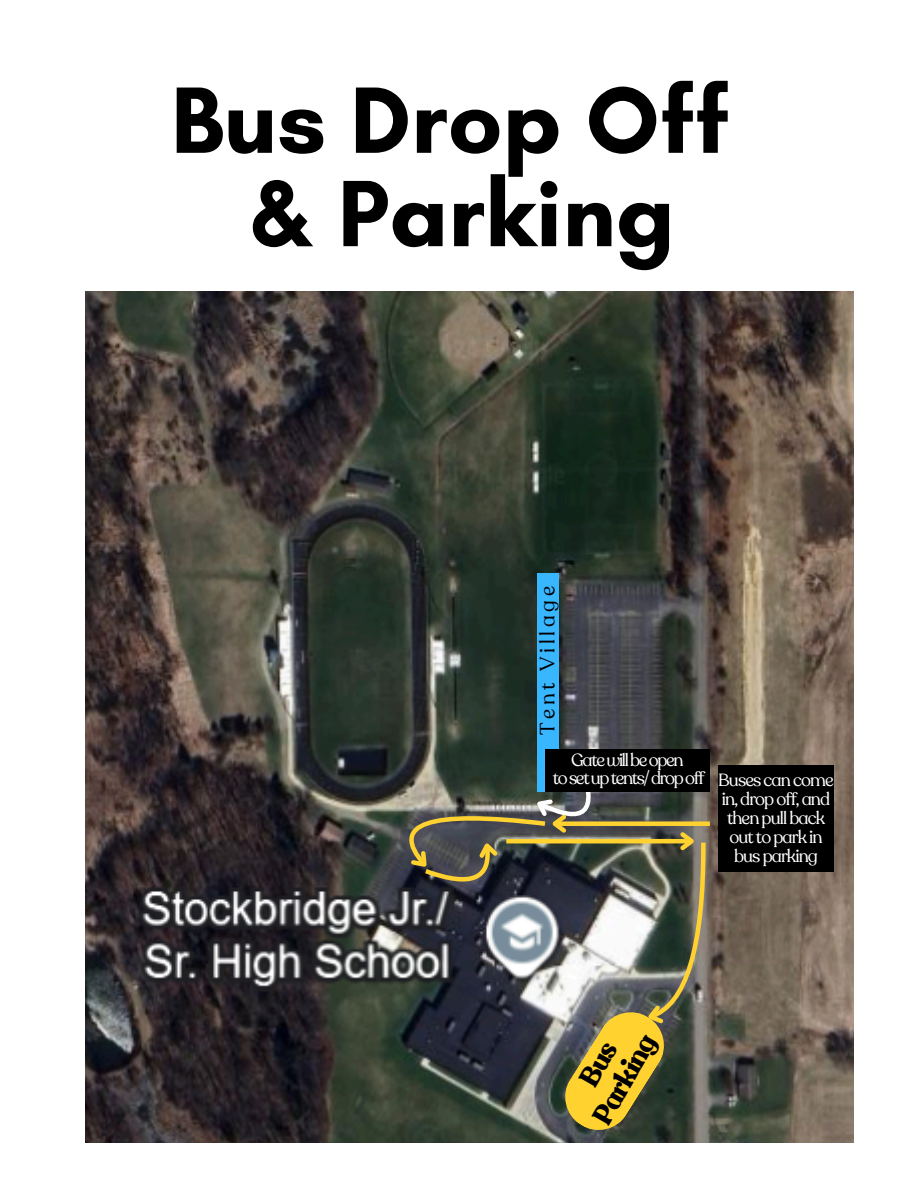
<style>
.page{position:relative;width:918px;height:1188px;background:#fff}
.page>*{position:absolute;margin:0;border:0;box-sizing:border-box;transform-origin:0 0}
.t1{font:700 96px/93.3px "Glacial Indifference";color:#000;text-align:center}
.t2{font:700 28.2px/30.5px "Recoleta Alt";color:#000;text-align:center}
.t3{font:20.7px "Recoleta Alt";letter-spacing:.175em;color:#000}
.t4{font:17.7px/18.9px "Recoleta Alt";letter-spacing:-.05em;color:#fff;text-align:center}
.t5{font:17.7px "Recoleta Alt";letter-spacing:-.075em;color:#fff}
</style>
<div class="page">
<img style="left:85px;top:292px;width:768px;height:850px">
<div style="left:718px;top:765px;width:116px;height:106px;background:#000"></div>
<div style="left:537px;top:573px;width:22px;height:218px;background:#38b6ff"></div>
<div style="left:545px;top:749px;width:165px;height:42px;background:#000"></div>
<img style="left:395px;top:755px;width:341px;height:380px">
<h2 class="t1" style="left:171px;top:73px;width:560px">Bus Drop Off &amp; Parking</h2>
<p class="t3" style="left:534px;top:735px;width:150px;rotate:-90deg">Tent Village</p>
<h3 class="t5" style="left:571px;top:749px;width:114px">Gatewillbeopen</h3>
<p class="t5" style="left:553px;top:767px;width:153px">tosetuptents/dropoff</p>
<p class="t4" style="left:718px;top:771px;width:117px">Buses can come in, drop off, and then pull back out to park in bus parking</p>
<p class="t2" style="left:561px;top:1099px;width:100px;rotate:-60deg">Bus<br>Parking</p>
</div>
